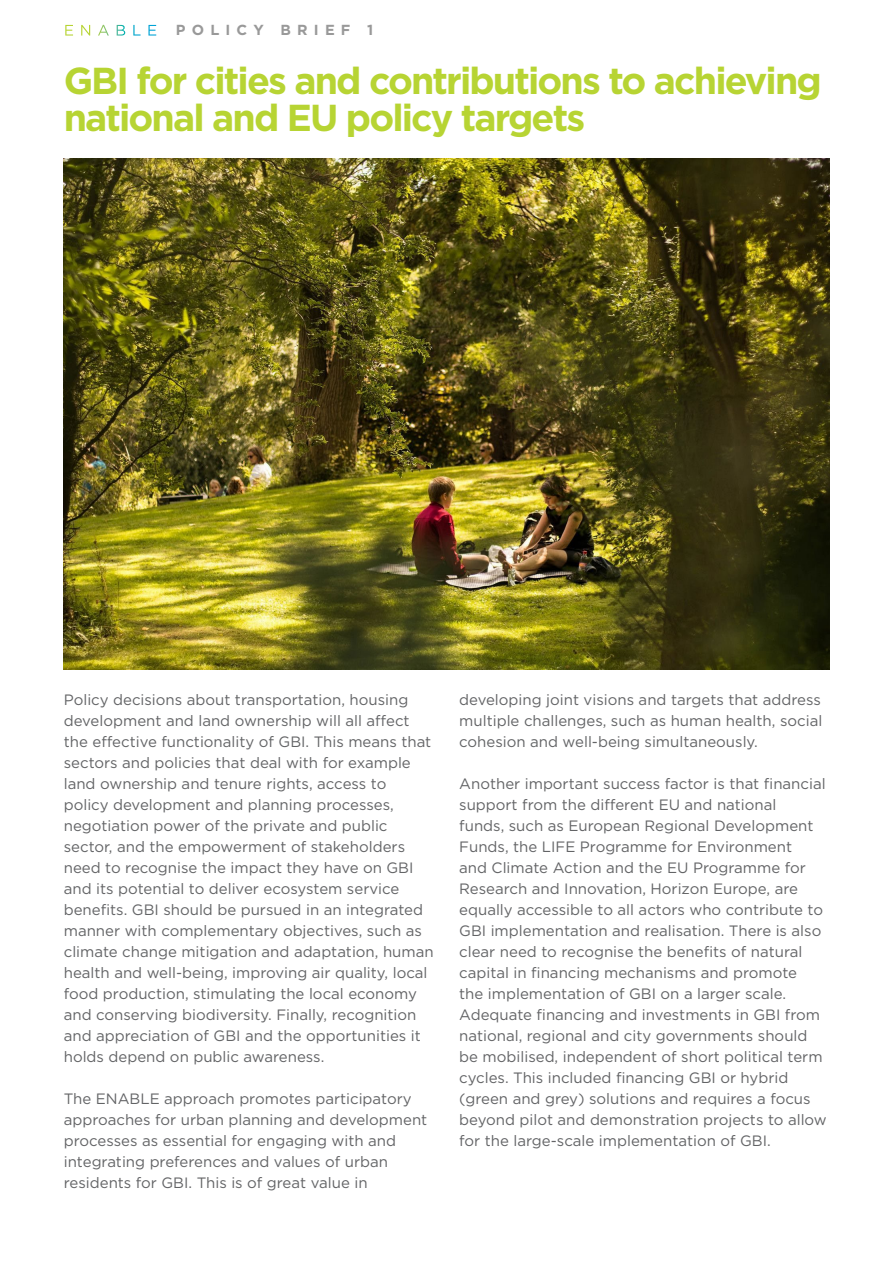
<style>
.page{position:relative;width:893px;height:1263px;background:#fff}
.page>*{position:absolute;margin:0;border:0;box-sizing:border-box;transform-origin:0 0}
.t1{font:700 37.5px/37.5px "Gotham";letter-spacing:-.05em;color:#b7d433}
.t2{font:15px/21px "Gotham";color:#636466}
.t3{font:700 14.55px "Gotham";letter-spacing:.425em;color:#999}
.s1{font-weight:400;font-size:15.15px;color:#fff}
</style>
<div class="page">
<img style="left:64px;top:159px;width:765px;height:510px">
<p class="t3" style="left:64px;top:20px;width:311px"><span class="s1">ENABLE</span> POLICY BRIEF 1</p>
<h1 class="t1" style="left:64px;top:62px;width:759px">GBI for cities and contributions to achieving national and EU policy targets</h1>
<p class="t2" style="left:64px;top:689px;width:371px">Policy decisions about transportation, housing development and land ownership will all affect the effective functionality of GBI. This means that sectors and policies that deal with for example land ownership and tenure rights, access to policy development and planning processes, negotiation power of the private and public sector, and the empowerment of stakeholders need to recognise the impact they have on GBI and its potential to deliver ecosystem service benefits. GBI should be pursued in an integrated manner with complementary objectives, such as climate change mitigation and adaptation, human health and well-being, improving air quality, local food production, stimulating the local economy and conserving biodiversity. Finally, recognition and appreciation of GBI and the opportunities it holds depend on public awareness.</p>
<p class="t2" style="left:64px;top:1088px;width:365px">The ENABLE approach promotes participatory approaches for urban planning and development processes as essential for engaging with and integrating preferences and values of urban residents for GBI. This is of great value in</p>
<p class="t2" style="left:459px;top:689px;width:365px;text-align:justify">developing joint visions and targets that address multiple challenges, such as human health, social cohesion and well-being simultaneously.</p>
<p class="t2" style="left:459px;top:773px;width:369px">Another important success factor is that financial support from the different EU and national<br>funds, such as European Regional Development Funds, the LIFE Programme for Environment<br>and Climate Action and the EU Programme for Research and Innovation, Horizon Europe, are equally accessible to all actors who contribute to GBI implementation and realisation. There is also clear need to recognise the benefits of natural capital in financing mechanisms and promote<br>the implementation of GBI on a larger scale.<br>Adequate financing and investments in GBI from national, regional and city governments should be mobilised, independent of short political term cycles. This included financing GBI or hybrid (green and grey) solutions and requires a focus beyond pilot and demonstration projects to allow for the large-scale implementation of GBI.</p>
</div>
